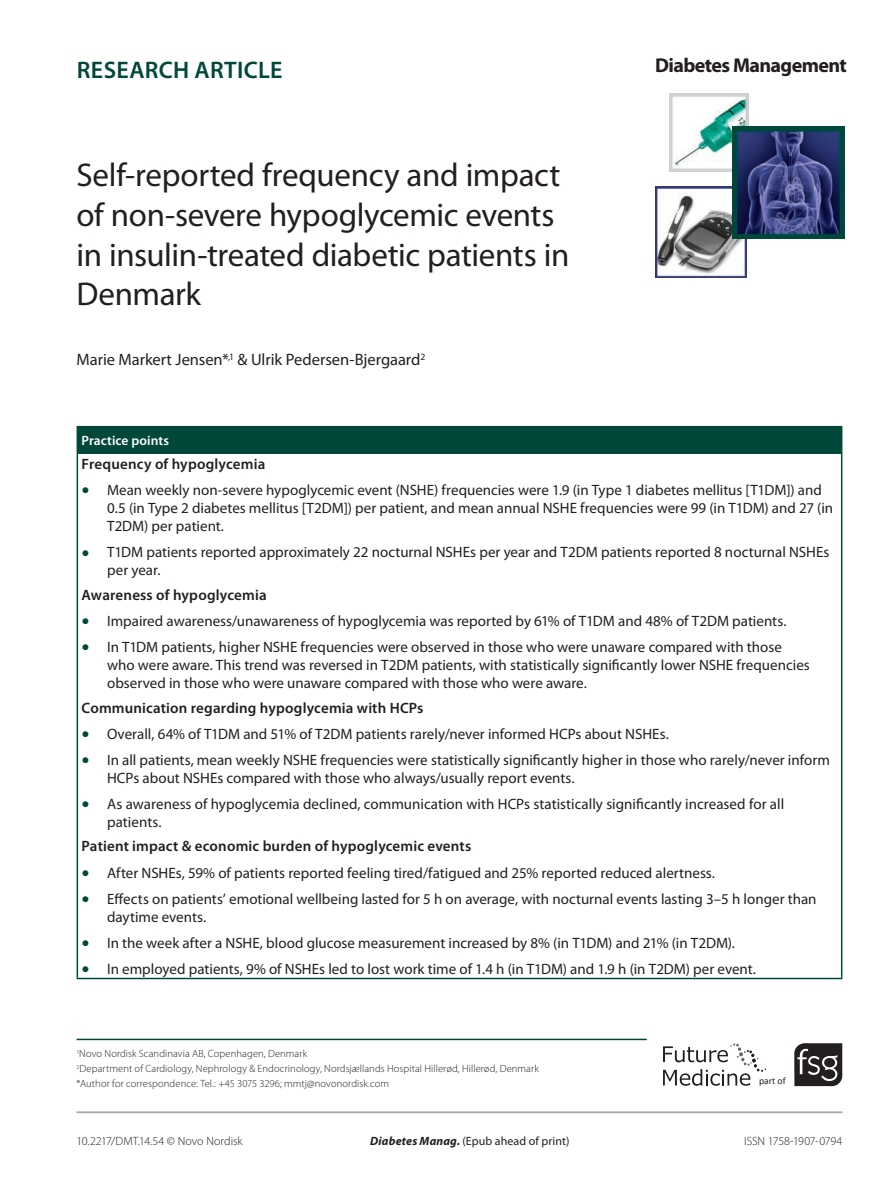
<style>
.page{position:relative;width:885px;height:1191px;background:#fff}
.page>*{position:absolute;margin:0;border:0;box-sizing:border-box;transform-origin:0 0}
.t1{font:33px/39.6px "Myriad Pro";letter-spacing:-.015em;color:#231f20}
.t2{font:600 24px "Myriad Pro";letter-spacing:.015em;color:#004839}
.t3{font:700 20.1px "Myriad Pro";letter-spacing:-.03em;color:#231f20}
.t4{font:16.5px "Myriad Pro";letter-spacing:-.005em;color:#231f20}
.t5{font:15px/18px "Myriad Pro";color:#231f20}
.t6{font:600 15px "Myriad Pro";letter-spacing:.01em;color:#231f20}
.t7{font:600 13.5px "Myriad Pro";letter-spacing:.005em;color:#fff}
.t8{font:300 12px "Myriad Pro";letter-spacing:-.005em;color:#231f20}
.t9{font:12px "Myriad Pro";letter-spacing:.005em;color:#231f20}
.t10{font:300 10.5px/15px "Myriad Pro";letter-spacing:.01em;color:#231f20}
.t11{font:9.75px "Calibri";color:#231f20}
.s1{font-family:"Arial";font-size:13.5px;color:#004839}
.s2{font-weight:700;font-style:italic}
</style>
<div class="page">
<hr style="left:77px;top:1111px;width:765px;height:2px;background:#a8a9ad">
<svg style="left:794px;top:1043px;width:48px;height:43px;background:#4b4849"></svg>
<svg style="left:663px;top:1043px;width:103px;height:42px"></svg>
<img style="left:670px;top:93px;width:78px;height:78px">
<img style="left:655px;top:186px;width:91px;height:91px">
<img style="left:732px;top:127px;width:112px;height:112px">
<hr style="left:77px;top:1038px;width:569px;height:2px;background:#004839">
<div style="left:77px;top:427px;width:764px;height:27px;background:#004839"></div>
<hr style="left:77px;top:426px;width:765px;height:1px;background:#004839">
<hr style="left:840px;top:427px;width:2px;height:27px;background:#004839">
<hr style="left:77px;top:454px;width:1px;height:523px;background:#004839">
<hr style="left:840px;top:454px;width:2px;height:523px;background:#004839">
<hr style="left:77px;top:977px;width:765px;height:2px;background:#004839">
<h2 class="t2" style="left:77px;top:55px;width:207px">Research Article</h2>
<h1 class="t1" style="left:77px;top:155px;width:494px">Self-reported frequency and impact of non-severe hypoglycemic events in insulin-treated diabetic patients in<br>Denmark</h1>
<p class="t4" style="left:77px;top:350px;width:350px">Marie Markert Jensen*<sup>,1</sup> &amp; Ulrik Pedersen-Bjergaard<sup>2</sup></p>
<h3 class="t3" style="left:655px;top:52px;width:193px">Diabetes Management</h3>
<p class="t7" style="left:82px;top:432px;width:89px">Practice points</p>
<p class="t6" style="left:82px;top:454px;width:185px">Frequency of hypoglycemia</p>
<p class="t5" style="left:107px;top:481px;width:727px;text-indent:-26px"><span class="s1">●</span> Mean weekly non-severe hypoglycemic event (NSHE) frequencies were 1.9 (in Type 1 diabetes mellitus [T1DM]) and<br>0.5 (in Type 2 diabetes mellitus [T2DM]) per patient, and mean annual NSHE frequencies were 99 (in T1DM) and 27 (in<br>T2DM) per patient.</p>
<p class="t5" style="left:107px;top:543px;width:723px;text-indent:-26px"><span class="s1">●</span> T1DM patients reported approximately 22 nocturnal NSHEs per year and T2DM patients reported 8 nocturnal NSHEs per year.</p>
<p class="t6" style="left:82px;top:585px;width:186px">Awareness of hypoglycemia</p>
<p class="t5" style="left:82px;top:611px;width:706px"><span class="s1">●</span> Impaired awareness/unawareness of hypoglycemia was reported by 61% of T1DM and 48% of T2DM patients.</p>
<p class="t5" style="left:107px;top:638px;width:704px;text-indent:-26px"><span class="s1">●</span> In T1DM patients, higher NSHE frequencies were observed in those who were unaware compared with those who were aware. This trend was reversed in T2DM patients, with statistically significantly lower NSHE frequencies observed in those who were unaware compared with those who were aware.</p>
<p class="t6" style="left:82px;top:698px;width:343px">Communication regarding hypoglycemia with HC Ps</p>
<p class="t5" style="left:82px;top:724px;width:588px"><span class="s1">●</span> Overall, 64% of T1DM and 51% of T2DM patients rarely/never informed HCPs about NSHEs.</p>
<p class="t5" style="left:107px;top:750px;width:724px;text-indent:-26px"><span class="s1">●</span> In all patients, mean weekly NSHE frequencies were statistically significantly higher in those who rarely/never inform<br>HCPs about NSHEs compared with those who always/usually report events.</p>
<p class="t5" style="left:107px;top:795px;width:678px;text-indent:-26px"><span class="s1">●</span> As awareness of hypoglycemia declined, communication with HCPs statistically significantly increased for all patients.</p>
<p class="t6" style="left:82px;top:837px;width:391px">Patient impact &amp; economic burden of hypoglycemic events</p>
<p class="t5" style="left:82px;top:863px;width:635px"><span class="s1">●</span> After NSHEs, 59% of patients reported feeling tired/fatigued and 25% reported reduced alertness.</p>
<p class="t5" style="left:107px;top:889px;width:711px;text-indent:-26px"><span class="s1">●</span> Effects on patients’ emotional wellbeing lasted for 5 h on average, with nocturnal events lasting 3–5 h longer than daytime events.</p>
<p class="t5" style="left:82px;top:933px;width:654px"><span class="s1">●</span> In the week after a NSHE, blood glucose measurement increased by 8% (in T1DM) and 21% (in T2DM).</p>
<p class="t5" style="left:82px;top:960px;width:675px"><span class="s1">●</span> In employed patients, 9% of NSHEs led to lost work time of 1.4 h (in T1DM) and 1.9 h (in T2DM) per event.</p>
<p class="t10" style="left:77px;top:1046px;width:463px"><sup>1</sup>Novo Nordisk Scandinavia AB, Copenhagen, Denmark<br><sup>2</sup>Department of Cardiology, Nephrology &amp; Endocrinology, Nordsjællands Hospital Hillerød, Hillerød, Denmark *Author for correspondence: Tel.: +45 3075 3296; mmtj@novonordisk.com</p>
<p class="t11" style="left:759px;top:1074px;width:28px">part of</p>
<p class="t8" style="left:76px;top:1134px;width:168px">10.2217/DMT.14.54 © Novo Nordisk</p>
<p class="t9" style="left:370px;top:1133px;width:201px"><span class="s2">Diabetes Manag.</span> (Epub ahead of print)</p>
<p class="t8" style="left:744px;top:1134px;width:100px">ISSN 1758-1907-0794</p>
</div>
